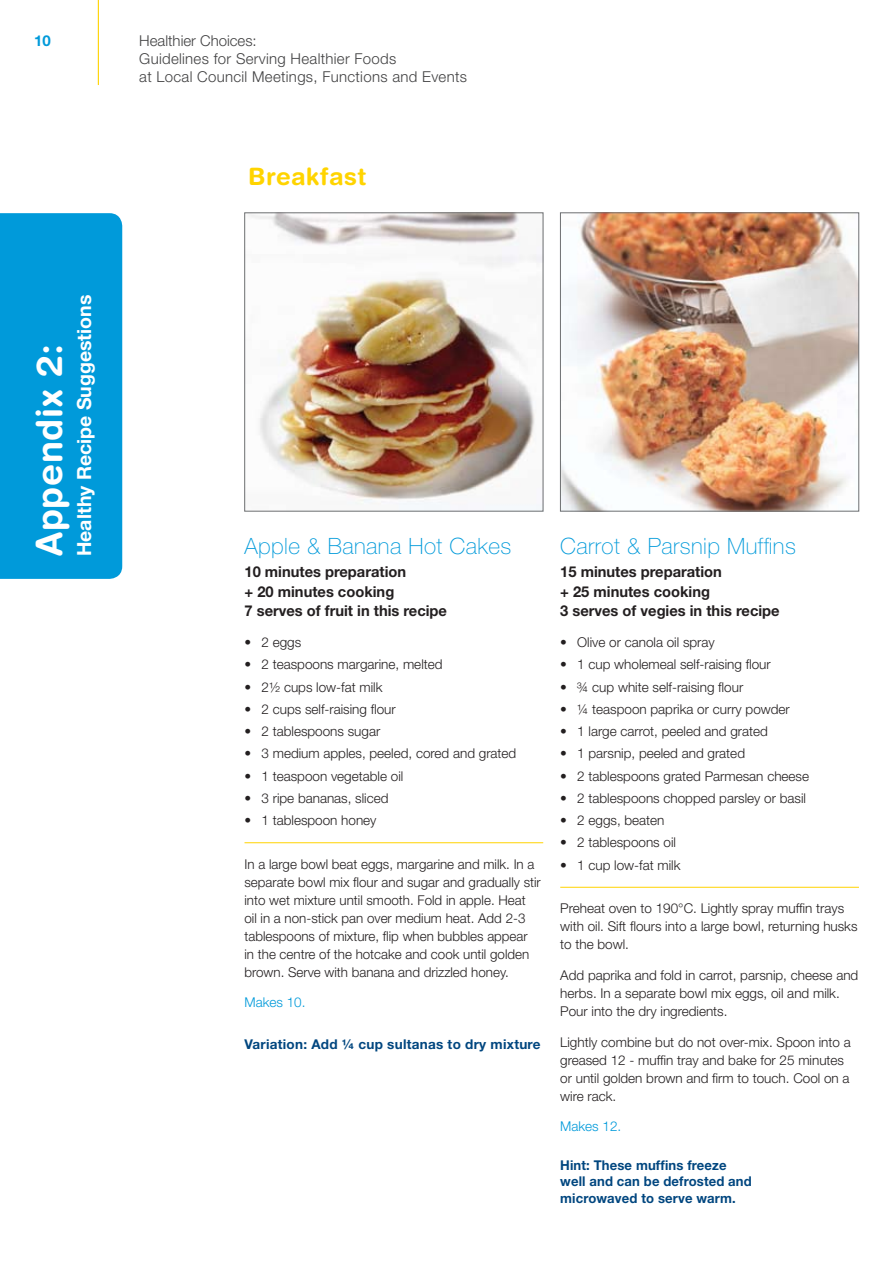
<style>
.page{position:relative;width:893px;height:1263px;background:#fff}
.page>*{position:absolute;margin:0;border:0;box-sizing:border-box;transform-origin:0 0}
.t1{font:700 36px "Helvetica Rounded";letter-spacing:.02em;color:#fff}
.t2{font:700 24px "Helvetica Rounded";letter-spacing:.02em;color:#ffd400}
.t3{font:100 22.5px "Helvetica Neue";letter-spacing:.02em;color:#009ada}
.t4{font:700 19.5px "Helvetica Neue";color:#fff}
.t5{font:700 15px/19.5px "Helvetica Neue";color:#231f20}
.t6{font:300 15px/18px "Helvetica Neue";letter-spacing:.02em;color:#414142}
.t7{font:700 15px "Helvetica Neue";color:#009ada}
.t8{font:300 13.5px/18px "Helvetica Neue";color:#231f20}
.t9{font:700 13.5px/16.5px "Helvetica Neue";letter-spacing:.01em;color:#00467f}
.t10{font:300 13.5px "Helvetica Neue";color:#009ada}
</style>
<div class="page">
<hr style="left:98px;top:0;width:1px;height:85px;background:#ffd400">
<hr style="left:244px;top:842px;width:299px;height:1px;background:#ffd400">
<img style="left:249px;top:215px;width:292px;height:294px">
<div style="left:244px;top:213px;width:299px;height:298px;border:1px solid #6d6f71"></div>
<img style="left:562px;top:215px;width:295px;height:294px">
<div style="left:560px;top:213px;width:299px;height:298px;border:1px solid #6d6f71"></div>
<hr style="left:560px;top:887px;width:299px;height:1px;background:#ffd400">
<div style="left:0;top:213px;width:122px;height:366px;background:#009ada"></div>
<p class="t7" style="left:34px;top:31px;width:18px">10</p>
<p class="t6" style="left:139px;top:31px;width:329px">Healthier Choices:<br>Guidelines for Serving Healthier Foods<br>at Local Council Meetings, Functions and Events</p>
<h2 class="t2" style="left:248px;top:162px;width:120px">Breakfast</h2>
<h3 class="t4" style="left:72px;top:556px;width:263px;rotate:-90deg">Healthy Recipe Suggestions</h3>
<h1 class="t1" style="left:28px;top:556px;width:213px;rotate:-90deg">Appendix 2:</h1>
<h3 class="t3" style="left:244px;top:533px;width:268px">Apple &amp; Banana Hot Cakes</h3>
<p class="t5" style="left:244px;top:562px;width:204px">10 minutes preparation<br>+ 20 minutes cooking<br>7 serves of fruit in this recipe</p>
<p class="t8" style="left:244px;top:633px;width:58px">• 2 eggs</p>
<p class="t8" style="left:244px;top:655px;width:200px">• 2 teaspoons margarine, melted</p>
<p class="t8" style="left:244px;top:677px;width:140px">• 2½ cups low-fat milk</p>
<p class="t8" style="left:244px;top:700px;width:153px">• 2 cups self-raising flour</p>
<p class="t8" style="left:244px;top:722px;width:137px">• 2 tablespoons sugar</p>
<p class="t8" style="left:244px;top:744px;width:273px">• 3 medium apples, peeled, cored and grated</p>
<p class="t8" style="left:244px;top:766px;width:160px">• 1 teaspoon vegetable oil</p>
<p class="t8" style="left:244px;top:789px;width:146px">• 3 ripe bananas, sliced</p>
<p class="t8" style="left:244px;top:811px;width:134px">• 1 tablespoon honey</p>
<p class="t8" style="left:244px;top:854px;width:298px">In a large bowl beat eggs, margarine and milk. In a separate bowl mix flour and sugar and gradually stir into wet mixture until smooth. Fold in apple. Heat oil in a non-stick pan over medium heat. Add 2-3 tablespoons of mixture, flip when bubbles appear<br>in the centre of the hotcake and cook until golden brown. Serve with banana and drizzled honey.</p>
<p class="t10" style="left:244px;top:994px;width:63px">Makes 10.</p>
<p class="t9" style="left:244px;top:1036px;width:298px">Variation: Add ¼ cup sultanas to dry mixture</p>
<h3 class="t3" style="left:560px;top:533px;width:237px">Carrot &amp; Parsnip Muffins</h3>
<p class="t5" style="left:560px;top:562px;width:221px">15 minutes preparation<br>+ 25 minutes cooking<br>3 serves of vegies in this recipe</p>
<p class="t8" style="left:560px;top:633px;width:156px">• Olive or canola oil spray</p>
<p class="t8" style="left:560px;top:655px;width:212px">• 1 cup wholemeal self-raising flour</p>
<p class="t8" style="left:560px;top:677px;width:185px">• ¾ cup white self-raising flour</p>
<p class="t8" style="left:560px;top:700px;width:231px">• ¼ teaspoon paprika or curry powder</p>
<p class="t8" style="left:560px;top:722px;width:209px">• 1 large carrot, peeled and grated</p>
<p class="t8" style="left:560px;top:744px;width:186px">• 1 parsnip, peeled and grated</p>
<p class="t8" style="left:560px;top:766px;width:250px">• 2 tablespoons grated Parmesan cheese</p>
<p class="t8" style="left:560px;top:789px;width:247px">• 2 tablespoons chopped parsley or basil</p>
<p class="t8" style="left:560px;top:811px;width:106px">• 2 eggs, beaten</p>
<p class="t8" style="left:560px;top:833px;width:117px">• 2 tablespoons oil</p>
<p class="t8" style="left:560px;top:855px;width:122px">• 1 cup low-fat milk</p>
<p class="t8" style="left:560px;top:899px;width:299px">Preheat oven to 190°C. Lightly spray muffin trays with oil. Sift flours into a large bowl, returning husks to the bowl.</p>
<p class="t8" style="left:560px;top:966px;width:300px">Add paprika and fold in carrot, parsnip, cheese and herbs. In a separate bowl mix eggs, oil and milk.<br>Pour into the dry ingredients.</p>
<p class="t8" style="left:560px;top:1032px;width:292px">Lightly combine but do not over-mix. Spoon into a greased 12 - muffin tray and bake for 25 minutes or until golden brown and firm to touch. Cool on a wire rack.</p>
<p class="t10" style="left:560px;top:1118px;width:63px">Makes 12.</p>
<p class="t9" style="left:560px;top:1156px;width:193px">Hint: These muffins freeze well and can be defrosted and microwaved to serve warm.</p>
</div>
